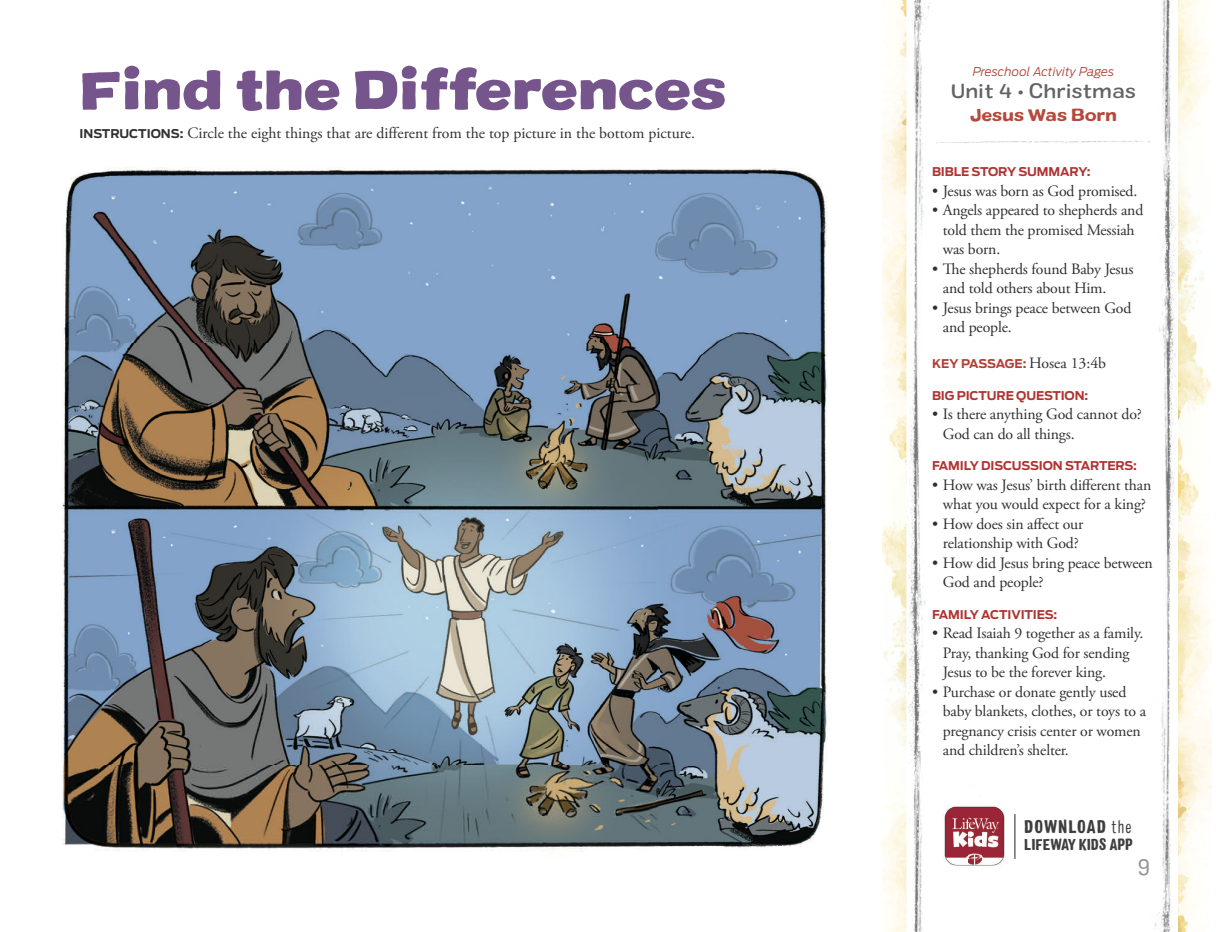
<style>
.page{position:relative;width:1229px;height:932px;background:#fff}
.page>*{position:absolute;margin:0;border:0;box-sizing:border-box;transform-origin:0 0}
.t1{font:900 expanded 54px "Colby";letter-spacing:-.025em;color:#76548c}
.t2{font:22.5px "Colby St Reg";color:#939598}
.t3{font:500 expanded 19.5px "Colby";color:#636366}
.t4{font:900 condensed 18.15px "Colby";letter-spacing:.06em;color:#3e3e3f}
.t5{font:16.5px "Colby Ex Bld";letter-spacing:-.015em;color:#b6493b}
.t6{font:15.75px/19.5px "Adobe Garamond Pro";letter-spacing:-.01em;color:#312f30}
.t7{font:900 condensed 15.75px "Colby";color:#3e3e3f}
.t8{font:700 12px "Antenna";letter-spacing:-.01em;color:#af3331}
.t9{font:italic 300 12px "Antenna";letter-spacing:.005em;color:#b23e36}
.t10{font:700 12px "Antenna";letter-spacing:-.015em;color:#b23e36}
.s1{font-family:"Antenna";font-weight:700;font-size:12px}
.s2{font-family:"Adobe Garamond Pro";font-weight:400;font-size:15.75px;color:#312f30}
.s3{font-weight:300}
</style>
<div class="page">
<img style="left:1103px;top:0;width:108px;height:932px">
<img style="left:882px;top:0;width:99px;height:932px">
<img style="left:61px;top:167px;width:767px;height:685px">
<img style="left:940px;top:802px;width:65px;height:67px">
<hr style="left:1014px;top:814px;width:1px;height:45px;background:#231f20">
<svg style="left:935px;top:141px;width:216px;height:2px"></svg>
<h1 class="t1" style="left:80px;top:52px;width:648px">Find the Differences</h1>
<p class="t6" style="left:80px;top:124px;width:617px"><span class="s1">INSTRUCTIONS:</span> Circle the eight things that are different from the top picture in the bottom picture.</p>
<p class="t9" style="left:972px;top:63px;width:143px">Preschool Activity Pages</p>
<p class="t3" style="left:950px;top:79px;width:187px">Unit 4 • Christmas</p>
<p class="t5" style="left:969px;top:104px;width:149px">Jesus Was Born</p>
<p class="t8" style="left:932px;top:165px;width:160px">BIBLE STORY SUMMARY:</p>
<p class="t6" style="left:932px;top:181px;width:207px">• Jesus was born as God promised.</p>
<p class="t6" style="left:942px;top:201px;width:202px;text-indent:-11px">• Angels appeared to shepherds and told them the promised Messiah was born.</p>
<p class="t6" style="left:942px;top:259px;width:192px;text-indent:-11px">• The shepherds found Baby Jesus and told others about Him.</p>
<p class="t6" style="left:942px;top:298px;width:190px;text-indent:-11px">• Jesus brings peace between God and people.</p>
<p class="t10" style="left:932px;top:357px;width:176px">KEY PASSAGE: <span class="s2">Hosea 13:4b</span></p>
<p class="t8" style="left:932px;top:388px;width:158px">BIG PICTURE QUESTION:</p>
<p class="t6" style="left:942px;top:405px;width:201px;text-indent:-11px">• Is there anything God cannot do?<br>God can do all things.</p>
<p class="t8" style="left:932px;top:459px;width:206px">FAMILY DISCUSSION STARTERS:</p>
<p class="t6" style="left:932px;top:475px;width:221px;text-align:center">• How was Jesus’ birth different than what you would expect for a king?</p>
<p class="t6" style="left:932px;top:514px;width:153px;text-align:center">• How does sin affect our relationship with God?</p>
<p class="t6" style="left:942px;top:553px;width:211px;text-indent:-11px">• How did Jesus bring peace between<br>God and people?</p>
<p class="t8" style="left:932px;top:607px;width:127px">FAMILY ACTIVITIES:</p>
<p class="t6" style="left:942px;top:624px;width:202px;text-indent:-11px">• Read Isaiah 9 together as a family.<br>Pray, thanking God for sending<br>Jesus to be the forever king.</p>
<p class="t6" style="left:942px;top:682px;width:205px;text-indent:-11px">• Purchase or donate gently used baby blankets, clothes, or toys to a pregnancy crisis center or women and children’s shelter.</p>
<p class="t4" style="left:1024px;top:815px;width:109px">DOWNLOAD <span class="s3">the</span></p>
<p class="t7" style="left:1024px;top:834px;width:110px">LIFEWAY KIDS APP</p>
<h2 class="t2" style="left:1138px;top:853px;width:13px">9</h2>
</div>
